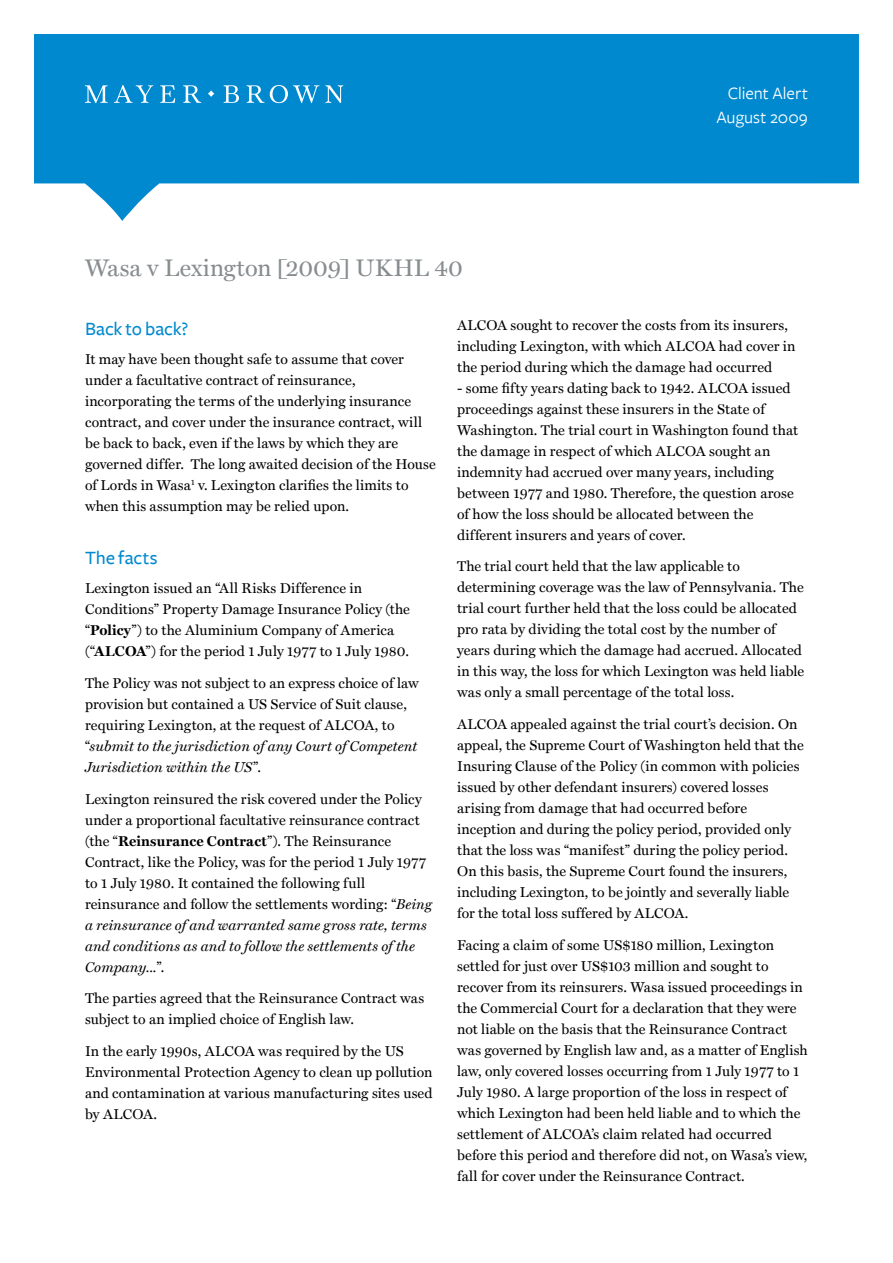
<style>
.page{position:relative;width:893px;height:1263px;background:#fff}
.page>*{position:absolute;margin:0;border:0;box-sizing:border-box;transform-origin:0 0}
.t1{font:24px "Miller Text";color:#888d90}
.t2{font:500 19.5px "Freight Sans";color:#0089cf}
.t3{font:18px/24px "Freight Sans";color:#fff;text-align:right}
.t4{font:14.25px/21px "Miller Text";letter-spacing:.01em;color:#000}
.s1{font-weight:700}
.s2{font-style:italic}
</style>
<div class="page">
<svg style="left:34px;top:34px;width:825px;height:187px;fill:#0089cf"></svg>
<svg style="left:85px;top:85px;width:258px;height:18px;background:#38a2d9"></svg>
<p class="t3" style="left:716px;top:82px;width:93px">Client Alert<br>August 2009</p>
<h1 class="t1" style="left:85px;top:254px;width:379px">Wasa v Lexington [2009] UKHL 40</h1>
<h2 class="t2" style="left:85px;top:317px;width:105px">Back to back?</h2>
<p class="t4" style="left:85px;top:348px;width:352px">It may have been thought safe to assume that cover under a facultative contract of reinsurance, incorporating the terms of the underlying insurance contract, and cover under the insurance contract, will be back to back, even if the laws by which they are governed differ. The long awaited decision of the House of Lords in Wasa<sup>1</sup> v. Lexington clarifies the limits to when this assumption may be relied upon.</p>
<h2 class="t2" style="left:85px;top:547px;width:74px">The facts</h2>
<p class="t4" style="left:85px;top:578px;width:326px">Lexington issued an “All Risks Difference in Conditions” Property Damage Insurance Policy (the “<span class="s1">Policy</span>”) to the Aluminium Company of America (“<span class="s1">ALCOA</span>”) for the period 1 July 1977 to 1 July 1980.</p>
<p class="t4" style="left:85px;top:672px;width:335px">The Policy was not subject to an express choice of law provision but contained a US Service of Suit clause, requiring Lexington, at the request of ALCOA, to “<span class="s2">submit to the jurisdiction of any Court of Competent Jurisdiction within the US</span>”.</p>
<p class="t4" style="left:85px;top:788px;width:348px">Lexington reinsured the risk covered under the Policy under a proportional facultative reinsurance contract (the “<span class="s1">Reinsurance Contract</span>”). The Reinsurance Contract, like the Policy, was for the period 1 July 1977 to 1 July 1980. It contained the following full reinsurance and follow the settlements wording: “<span class="s2">Being a reinsurance of and warranted same gross rate, terms and conditions as and to follow the settlements of the Company...</span>”.</p>
<p class="t4" style="left:85px;top:987px;width:341px">The parties agreed that the Reinsurance Contract was subject to an implied choice of English law.</p>
<p class="t4" style="left:85px;top:1040px;width:349px">In the early 1990s, ALCOA was required by the US Environmental Protection Agency to clean up pollution and contamination at various manufacturing sites used by ALCOA.</p>
<p class="t4" style="left:457px;top:314px;width:340px">ALCOA sought to recover the costs from its insurers, including Lexington, with which ALCOA had cover in the period during which the damage had occurred</p>
<p class="t4" style="left:457px;top:377px;width:342px">- some fifty years dating back to 1942. ALCOA issued proceedings against these insurers in the State of Washington. The trial court in Washington found that the damage in respect of which ALCOA sought an indemnity had accrued over many years, including between 1977 and 1980. Therefore, the question arose of how the loss should be allocated between the different insurers and years of cover.</p>
<p class="t4" style="left:457px;top:556px;width:349px">The trial court held that the law applicable to determining coverage was the law of Pennsylvania. The trial court further held that the loss could be allocated pro rata by dividing the total cost by the number of years during which the damage had accrued. Allocated in this way, the loss for which Lexington was held liable was only a small percentage of the total loss.</p>
<p class="t4" style="left:457px;top:713px;width:348px">ALCOA appealed against the trial court’s decision. On appeal, the Supreme Court of Washington held that the Insuring Clause of the Policy (in common with policies issued by other defendant insurers) covered losses arising from damage that had occurred before inception and during the policy period, provided only that the loss was “manifest” during the policy period.<br>On this basis, the Supreme Court found the insurers, including Lexington, to be jointly and severally liable for the total loss suffered by ALCOA.</p>
<p class="t4" style="left:457px;top:934px;width:352px">Facing a claim of some US$180 million, Lexington settled for just over US$103 million and sought to recover from its reinsurers. Wasa issued proceedings in the Commercial Court for a declaration that they were not liable on the basis that the Reinsurance Contract was governed by English law and, as a matter of English law, only covered losses occurring from 1 July 1977 to 1<br>July 1980. A large proportion of the loss in respect of which Lexington had been held liable and to which the settlement of ALCOA’s claim related had occurred before this period and therefore did not, on Wasa’s view, fall for cover under the Reinsurance Contract.</p>
</div>
